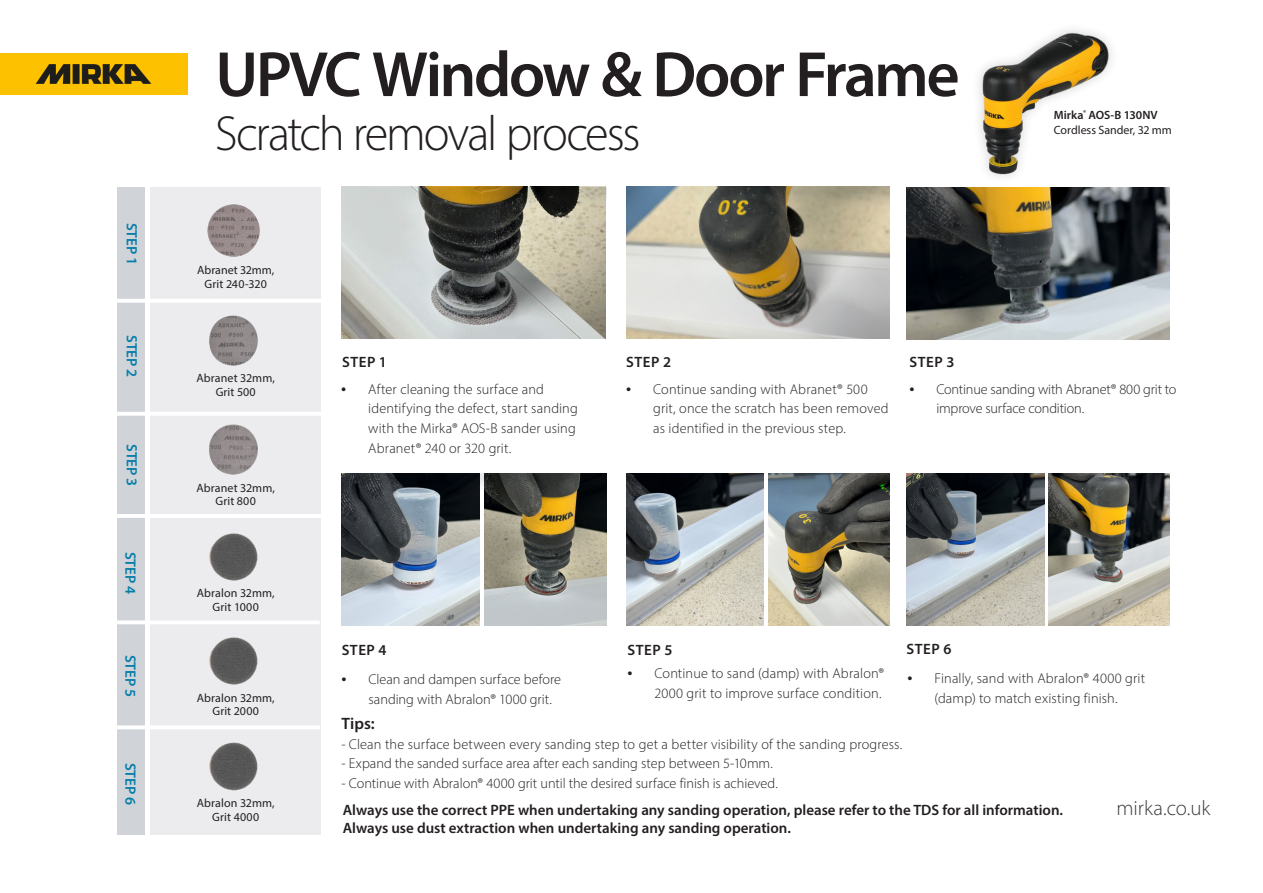
<style>
.page{position:relative;width:1263px;height:893px;background:#fff}
.page>*{position:absolute;margin:0;border:0;box-sizing:border-box;transform-origin:0 0}
.t1{font:600 64.5px "Myriad Pro";letter-spacing:-.04em;color:#231f20}
.t2{font:300 49.5px "Myriad Pro";letter-spacing:-.045em;color:#231f20}
.t3{font:300 21px "Myriad Pro";letter-spacing:-.005em;color:#3e3e3f}
.t4{font:600 16.5px "Myriad Pro";color:#231f20}
.t5{font:600 15px "Myriad Pro";color:#231f20}
.t6{font:600 15px "Myriad Pro";letter-spacing:-.005em;color:#067eaa}
.t7{font:300 14.25px/19.8px "Myriad Pro";letter-spacing:.01em;color:#231f20}
.t8{font:300 14.25px/19.8px "Myriad Pro";letter-spacing:-.01em;color:#231f20}
.t9{font:12px/13.5px "Myriad Pro";letter-spacing:.01em;color:#231f20;text-align:center}
.s1{font-weight:600}
.s2{font-weight:400;font-size:18px}
</style>
<div class="page">
<img style="left:485px;top:508px;width:121px;height:118px">
<div style="left:151px;top:187px;width:170px;height:648px;background:#ececee"></div>
<img style="left:979px;top:30px;width:133px;height:146px">
<img style="left:342px;top:187px;width:263px;height:152px">
<svg style="left:343px;top:187px;width:263px;height:39px;background:#8c8673"></svg>
<img style="left:626px;top:221px;width:264px;height:118px">
<svg style="left:626px;top:187px;width:264px;height:34px;background:#8c8b7a"></svg>
<img style="left:341px;top:474px;width:138px;height:152px">
<svg style="left:343px;top:474px;width:263px;height:34px;background:#3b3c39"></svg>
<div style="left:118px;top:187px;width:27px;height:648px;background:#d0d4d8"></div>
<hr style="left:115px;top:299px;width:212px;height:4px;background:#fff">
<hr style="left:116px;top:620px;width:204px;height:4px;background:#fff">
<hr style="left:116px;top:412px;width:208px;height:4px;background:#fff">
<hr style="left:116px;top:514px;width:205px;height:4px;background:#fff">
<img style="left:209px;top:315px;width:25px;height:29px">
<img style="left:209px;top:424px;width:49px;height:51px">
<hr style="left:116px;top:725px;width:204px;height:4px;background:#fff">
<img style="left:209px;top:533px;width:49px;height:48px">
<img style="left:207px;top:204px;width:53px;height:53px">
<img style="left:209px;top:637px;width:49px;height:48px">
<img style="left:209px;top:742px;width:49px;height:49px">
<img style="left:906px;top:187px;width:264px;height:152px">
<img style="left:768px;top:474px;width:122px;height:152px">
<img style="left:626px;top:474px;width:138px;height:152px">
<img style="left:1048px;top:474px;width:122px;height:152px">
<img style="left:906px;top:474px;width:138px;height:152px">
<img style="left:0;top:53px;width:188px;height:42px">
<p class="t6" style="left:141px;top:222px;width:44px;rotate:90deg">STEP 1</p>
<p class="t6" style="left:141px;top:335px;width:44px;rotate:90deg">STEP 2</p>
<p class="t6" style="left:141px;top:444px;width:44px;rotate:90deg">STEP 3</p>
<p class="t6" style="left:140px;top:552px;width:44px;rotate:90deg">STEP 4</p>
<p class="t6" style="left:140px;top:655px;width:44px;rotate:90deg">STEP 5</p>
<p class="t6" style="left:140px;top:763px;width:44px;rotate:90deg">STEP 6</p>
<p class="t1" style="left:215px;top:33px;width:746px">UPVC Window &amp; Door Frame</p>
<p class="t2" style="left:215px;top:104px;width:427px">Scratch removal process</p>
<p class="t9" style="left:197px;top:263px;width:79px">Abranet 32mm,<br>Grit 240-320</p>
<p class="t9" style="left:1054px;top:108px;width:120px;line-height:15px;text-align:left"><span class="s1">Mirka</span><sup>®</sup> <span class="s1">AOS-B 130NV<br></span>Cordless Sander, 32 mm</p>
<p class="t9" style="left:196px;top:371px;width:80px">Abranet 32mm,</p>
<p class="t9" style="left:216px;top:385px;width:42px">Grit 500</p>
<p class="t9" style="left:196px;top:481px;width:80px">Abranet 32mm,</p>
<p class="t9" style="left:216px;top:494px;width:42px">Grit 800</p>
<p class="t9" style="left:197px;top:586px;width:79px">Abralon 32mm,</p>
<p class="t9" style="left:213px;top:600px;width:48px">Grit 1000</p>
<p class="t9" style="left:197px;top:691px;width:79px">Abralon 32mm,</p>
<p class="t9" style="left:212px;top:704px;width:48px">Grit 2000</p>
<p class="t9" style="left:197px;top:796px;width:79px">Abralon 32mm,</p>
<p class="t9" style="left:212px;top:810px;width:48px">Grit 4000</p>
<p class="t5" style="left:342px;top:353px;width:46px">STEP 1</p>
<p class="t7" style="left:368px;top:379px;width:211px;text-indent:-27px"><span class="s2">•</span> After cleaning the surface and identifying the defect, start sanding with the Mirka® AOS-B sander using<br>Abranet® 240 or 320 grit.</p>
<p class="t5" style="left:626px;top:353px;width:46px">STEP 2</p>
<p class="t5" style="left:909px;top:353px;width:46px">STEP 3</p>
<p class="t7" style="left:653px;top:379px;width:237px;text-indent:-27px"><span class="s2">•</span> Continue sanding with Abranet® 500 grit, once the scratch has been removed as identified in the previous step.</p>
<p class="t8" style="left:936px;top:379px;width:242px;text-indent:-27px"><span class="s2">•</span> Continue sanding with Abranet® 800 grit to improve surface condition.</p>
<p class="t5" style="left:342px;top:640px;width:46px">STEP 4</p>
<p class="t5" style="left:628px;top:640px;width:46px">STEP 5</p>
<p class="t7" style="left:368px;top:669px;width:194px;text-indent:-27px"><span class="s2">•</span> Clean and dampen surface before sanding with Abralon® 1000 grit.</p>
<p class="t7" style="left:627px;top:663px;width:258px;text-align:right"><span class="s2">•</span> Continue to sand (damp) with Abralon®<br>2000 grit to improve surface condition.</p>
<p class="t5" style="left:906px;top:639px;width:46px">STEP 6</p>
<p class="t7" style="left:907px;top:668px;width:239px;text-align:center"><span class="s2">•</span> Finally, sand with Abralon® 4000 grit (damp) to match existing finish.</p>
<p class="t4" style="left:341px;top:713px;width:35px">Tips:</p>
<p class="t7" style="left:341px;top:734px;width:562px">- Clean the surface between every sanding step to get a better visibility of the sanding progress.</p>
<p class="t7" style="left:341px;top:753px;width:433px">- Expand the sanded surface area after each sanding step between 5-10mm.</p>
<p class="t7" style="left:341px;top:773px;width:438px">- Continue with Abralon® 4000 grit until the desired surface finish is achieved.</p>
<p class="t5" style="left:343px;top:800px;width:722px">Always use the correct PPE when undertaking any sanding operation, please refer to the TDS for all information.</p>
<p class="t5" style="left:343px;top:818px;width:450px">Always use dust extraction when undertaking any sanding operation.</p>
<p class="t3" style="left:1116px;top:795px;width:95px">mirka.co.uk</p>
</div>
